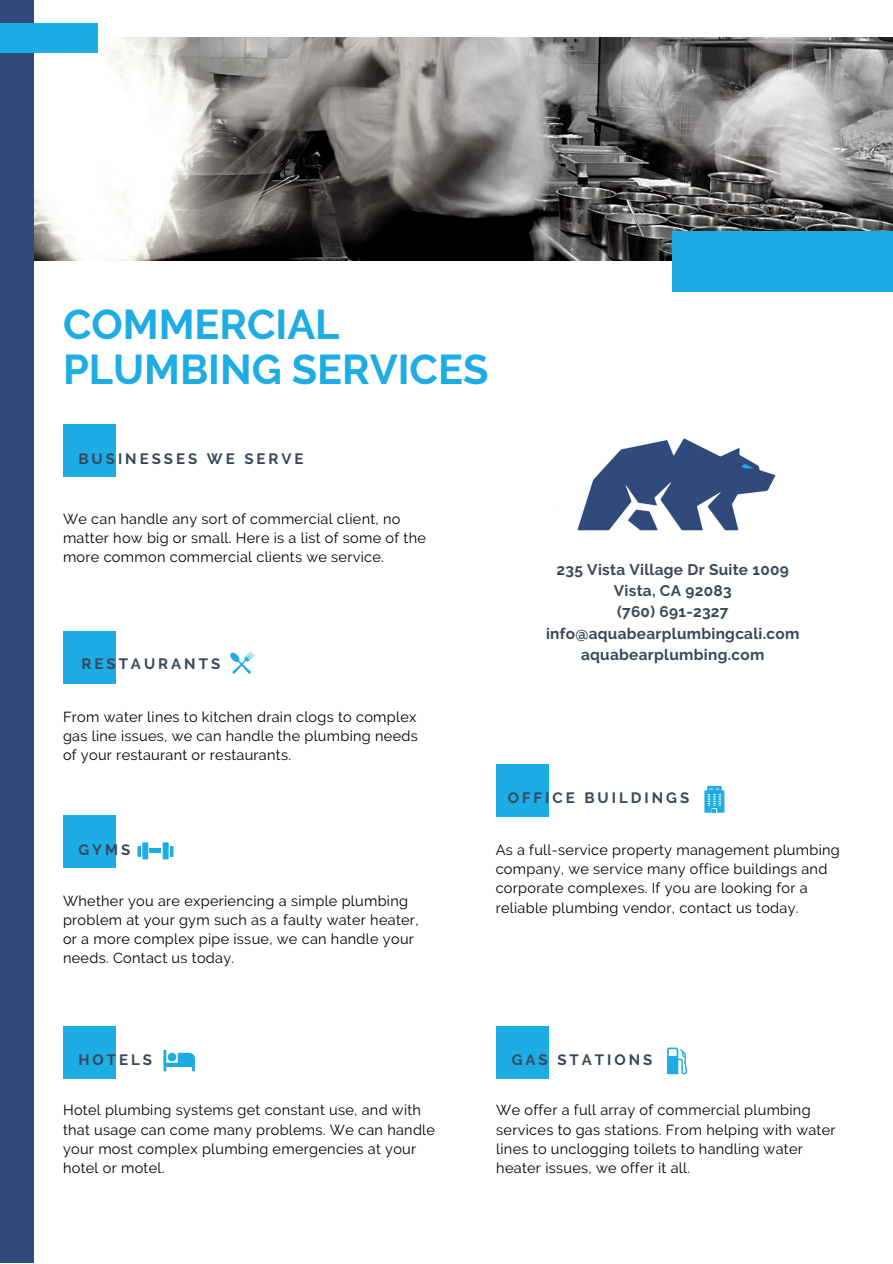
<style>
.page{position:relative;width:893px;height:1264px;background:#fff}
.page>*{position:absolute;margin:0;border:0;box-sizing:border-box;transform-origin:0 0}
.t1{font:700 41.4px/45px "Raleway";color:#1dace3}
.t2{font:700 15.3px/21.3px "Raleway";letter-spacing:.02em;color:#38475c;text-align:center}
.t3{font:700 15px "Raleway";letter-spacing:.2em;color:#38475c}
.t4{font:14.55px/19.2px "Raleway";letter-spacing:.02em;color:#000}
</style>
<div class="page">
<img style="left:34px;top:38px;width:858px;height:222px">
<div style="left:0;top:0;width:34px;height:1262px;background:#314a7c"></div>
<div style="left:63px;top:424px;width:53px;height:53px;background:#1dace3"></div>
<div style="left:63px;top:631px;width:53px;height:53px;background:#1dace3"></div>
<div style="left:63px;top:815px;width:53px;height:53px;background:#1dace3"></div>
<div style="left:63px;top:1025px;width:53px;height:53px;background:#1dace3"></div>
<div style="left:672px;top:231px;width:220px;height:60px;background:#1dace3"></div>
<div style="left:0;top:23px;width:98px;height:30px;background:#1dace3"></div>
<div style="left:496px;top:764px;width:53px;height:53px;background:#1dace3"></div>
<img style="left:554px;top:438px;width:222px;height:93px">
<svg style="left:230px;top:651px;width:24px;height:23px"></svg>
<svg style="left:137px;top:846px;width:4px;height:11px"></svg>
<div style="left:149px;top:848px;width:12px;height:5px;background:#1dace3"></div>
<svg style="left:170px;top:846px;width:3px;height:11px"></svg>
<div style="left:142px;top:842px;width:6px;height:17px;background:#1dace3"></div>
<div style="left:163px;top:842px;width:6px;height:17px;background:#1dace3"></div>
<svg style="left:163px;top:1050px;width:32px;height:21px"></svg>
<svg style="left:704px;top:786px;width:20px;height:26px"></svg>
<div style="left:496px;top:1025px;width:53px;height:53px;background:#1dace3"></div>
<svg style="left:667px;top:1047px;width:20px;height:27px"></svg>
<h1 class="t1" style="left:63px;top:302px;width:427px">COMMERCIAL<br>PLUMBING SERVICES</h1>
<p class="t3" style="left:78px;top:449px;width:227px">BUSINESSES WE SERVE</p>
<p class="t4" style="left:63px;top:509px;width:364px">We can handle any sort of commercial client, no matter how big or small. Here is a list of some of the more common commercial clients we service.</p>
<p class="t3" style="left:81px;top:655px;width:140px">RESTAURANTS</p>
<p class="t4" style="left:63px;top:707px;width:356px;text-align:justify">From water lines to kitchen drain clogs to complex gas line issues, we can handle the plumbing needs of your restaurant or restaurants.</p>
<p class="t3" style="left:78px;top:840px;width:53px">GYMS</p>
<p class="t4" style="left:63px;top:890px;width:357px">Whether you are experiencing a simple plumbing problem at your gym such as a faulty water heater, or a more complex pipe issue, we can handle your needs. Contact us today.</p>
<p class="t2" style="left:546px;top:558px;width:255px">235 Vista Village Dr Suite 1009<br>Vista, CA 92083<br>(760) 691-2327 info@aquabearplumbingcali.com aquabearplumbing.com</p>
<p class="t3" style="left:507px;top:789px;width:183px">OFFICE BUILDINGS</p>
<p class="t4" style="left:495px;top:840px;width:345px">As a full-service property management plumbing company, we service many office buildings and corporate complexes. If you are looking for a reliable plumbing vendor, contact us today.</p>
<p class="t3" style="left:78px;top:1050px;width:75px">HOTELS</p>
<p class="t4" style="left:63px;top:1100px;width:373px">Hotel plumbing systems get constant use, and with that usage can come many problems. We can handle your most complex plumbing emergencies at your hotel or motel.</p>
<p class="t3" style="left:511px;top:1050px;width:142px">GAS STATIONS</p>
<p class="t4" style="left:496px;top:1100px;width:341px">We offer a full array of commercial plumbing services to gas stations. From helping with water lines to unclogging toilets to handling water heater issues, we offer it all.</p>
</div>
